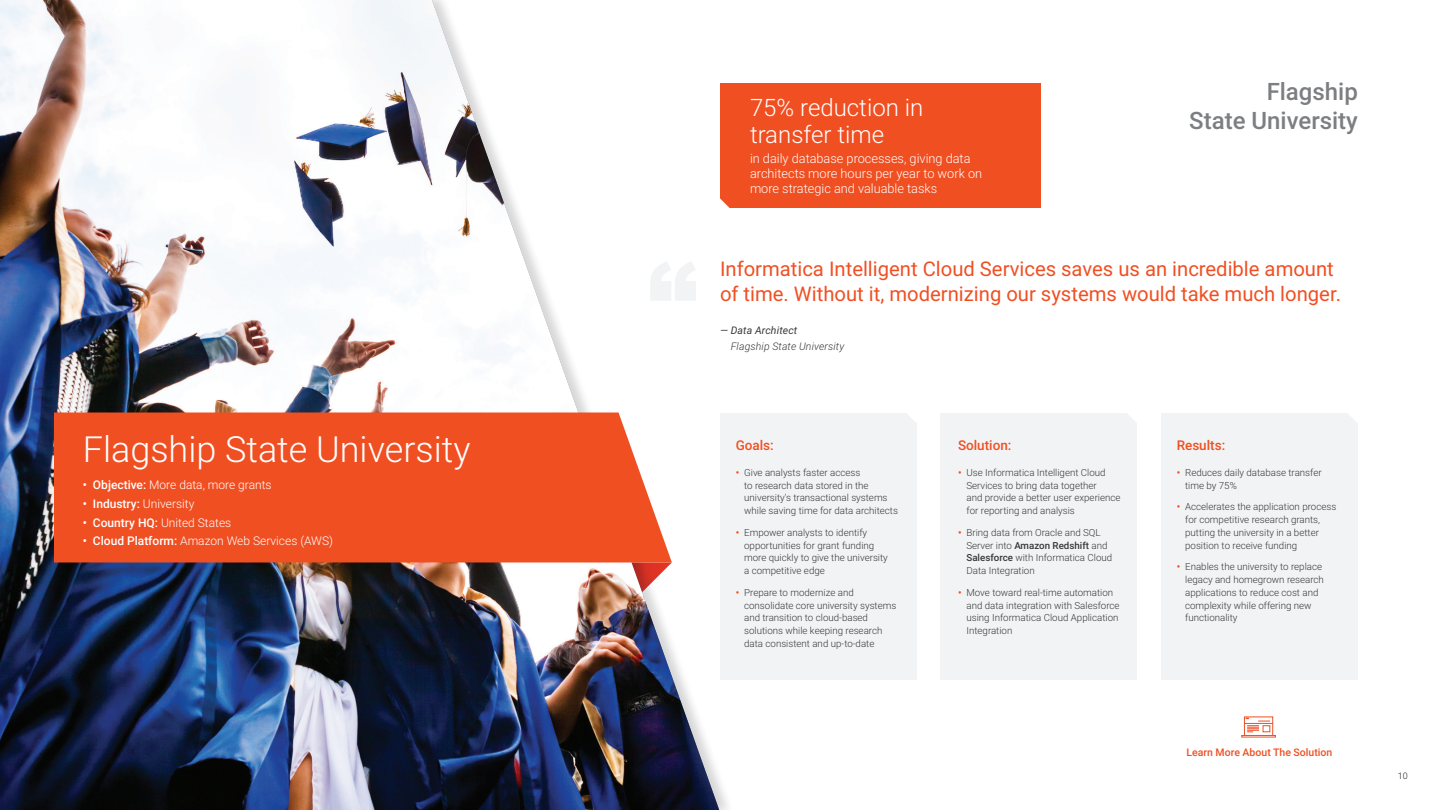
<style>
.page{position:relative;width:1440px;height:810px;background:#fff}
.page>*{position:absolute;margin:0;border:0;box-sizing:border-box;transform-origin:0 0}
.t1{font:300 36px "Roboto";color:#fff}
.t2{font:300 24px/27px "Roboto";color:#fff}
.t3{font:500 24px/28.8px "Roboto";color:#7c7e81;text-align:right}
.t4{font:20.25px/24.3px "Roboto";color:#f04f22}
.t5{font:500 13.5px "Roboto";color:#f04f22}
.t6{font:300 12.75px/15.3px "Roboto";color:#fff}
.t7{font:300 12px "Roboto";color:#fff}
.t8{font:500 12px "Roboto";color:#fff}
.t9{font:500 10.5px "Roboto";color:#f04f22}
.t10{font:italic 300 10.5px "Roboto";letter-spacing:.01em;color:#373837}
.t11{font:italic 10.5px "Roboto";letter-spacing:.01em;color:#373837}
.t12{font:300 9.75px/12.8px "Roboto";color:#373837}
.t13{font:300 9px "Roboto";color:#231f20}
.s1{font-weight:500}
.s2{font-weight:300}
.s3{font-weight:700;color:#f04f22}
</style>
<div class="page">
<img style="left:0;top:0;width:719px;height:810px">
<div style="left:1161px;top:413px;width:196px;height:267px;background:#f2f3f4"></div>
<div style="left:941px;top:413px;width:196px;height:267px;background:#f2f3f4"></div>
<div style="left:720px;top:413px;width:196px;height:267px;background:#f2f3f4"></div>
<div style="left:54px;top:412px;width:618px;height:150px;background:#f04f22"></div>
<svg style="left:907px;top:413px;width:9px;height:9px"></svg>
<svg style="left:1128px;top:413px;width:9px;height:9px"></svg>
<svg style="left:1348px;top:413px;width:9px;height:9px"></svg>
<div style="left:720px;top:83px;width:320px;height:125px;background:#f04f22"></div>
<svg style="left:650px;top:261px;width:46px;height:40px"></svg>
<svg style="left:711px;top:198px;width:18px;height:19px"></svg>
<svg style="left:1244px;top:718px;width:29px;height:15px"></svg>
<div style="left:1242px;top:735px;width:34px;height:2px;background:#fff;border:1px solid #f04f22"></div>
<h1 class="t1" style="left:83px;top:424px;width:389px">Flagship State University</h1>
<p class="t7" style="left:83px;top:476px;width:190px"><span class="s1">• Objective:</span> More data, more grants</p>
<p class="t8" style="left:83px;top:495px;width:113px">• Industry: <span class="s2">University</span></p>
<p class="t7" style="left:83px;top:514px;width:150px"><span class="s1">• Country HQ:</span> United States</p>
<p class="t7" style="left:83px;top:533px;width:252px"><span class="s1">• Cloud Platform:</span> Amazon Web Services (AWS)</p>
<h2 class="t2" style="left:750px;top:93px;width:175px">75% reduction in transfer time</h2>
<h3 class="t6" style="left:750px;top:150px;width:234px">in daily database processes, giving data architects more hours per year to work on more strategic and valuable tasks</h3>
<h2 class="t3" style="left:1189px;top:76px;width:170px">Flagship<br>State University</h2>
<h3 class="t4" style="left:720px;top:256px;width:622px">Informatica Intelligent Cloud Services saves us an incredible amount of time. Without it, modernizing our systems would take much longer.</h3>
<p class="t11" style="left:720px;top:323px;width:79px">— Data Architect</p>
<p class="t10" style="left:731px;top:339px;width:115px">Flagship State University</p>
<h3 class="t5" style="left:736px;top:436px;width:40px">Goals:</h3>
<p class="t12" style="left:744px;top:466px;width:155px;text-indent:-8px"><span class="s3">•</span> Give analysts faster access<br>to research data stored in the university’s transactional systems while saving time for data architects</p>
<p class="t12" style="left:744px;top:526px;width:145px;text-indent:-8px"><span class="s3">•</span> Empower analysts to identify opportunities for grant funding more quickly to give the university a competitive edge</p>
<p class="t12" style="left:744px;top:586px;width:154px;text-indent:-8px"><span class="s3">•</span> Prepare to modernize and consolidate core university systems and transition to cloud-based solutions while keeping research data consistent and up-to-date</p>
<h3 class="t5" style="left:958px;top:436px;width:55px">Solution:</h3>
<p class="t12" style="left:966px;top:466px;width:156px;text-indent:-8px"><span class="s3">•</span> Use Informatica Intelligent Cloud Services to bring data together<br>and provide a better user experience for reporting and analysis</p>
<p class="t12" style="left:966px;top:526px;width:147px;text-indent:-8px"><span class="s3">•</span> Bring data from Oracle and SQL<br>Server into <span class="s1">Amazon Redshift</span> and<br><span class="s1">Salesforce</span> with Informatica Cloud<br>Data Integration</p>
<p class="t12" style="left:966px;top:586px;width:155px;text-indent:-8px"><span class="s3">•</span> Move toward real-time automation and data integration with Salesforce using Informatica Cloud Application<br>Integration</p>
<h3 class="t5" style="left:1177px;top:436px;width:50px">Results:</h3>
<p class="t12" style="left:1185px;top:466px;width:138px;text-indent:-8px"><span class="s3">•</span> Reduces daily database transfer time by 75%</p>
<p class="t12" style="left:1185px;top:500px;width:153px;text-indent:-8px"><span class="s3">•</span> Accelerates the application process for competitive research grants, putting the university in a better position to receive funding</p>
<p class="t12" style="left:1185px;top:560px;width:140px;text-indent:-8px"><span class="s3">•</span> Enables the university to replace legacy and homegrown research applications to reduce cost and complexity while offering new functionality</p>
<p class="t9" style="left:1186px;top:745px;width:147px">Learn More About The Solution</p>
<p class="t13" style="left:1398px;top:770px;width:11px">10</p>
</div>
